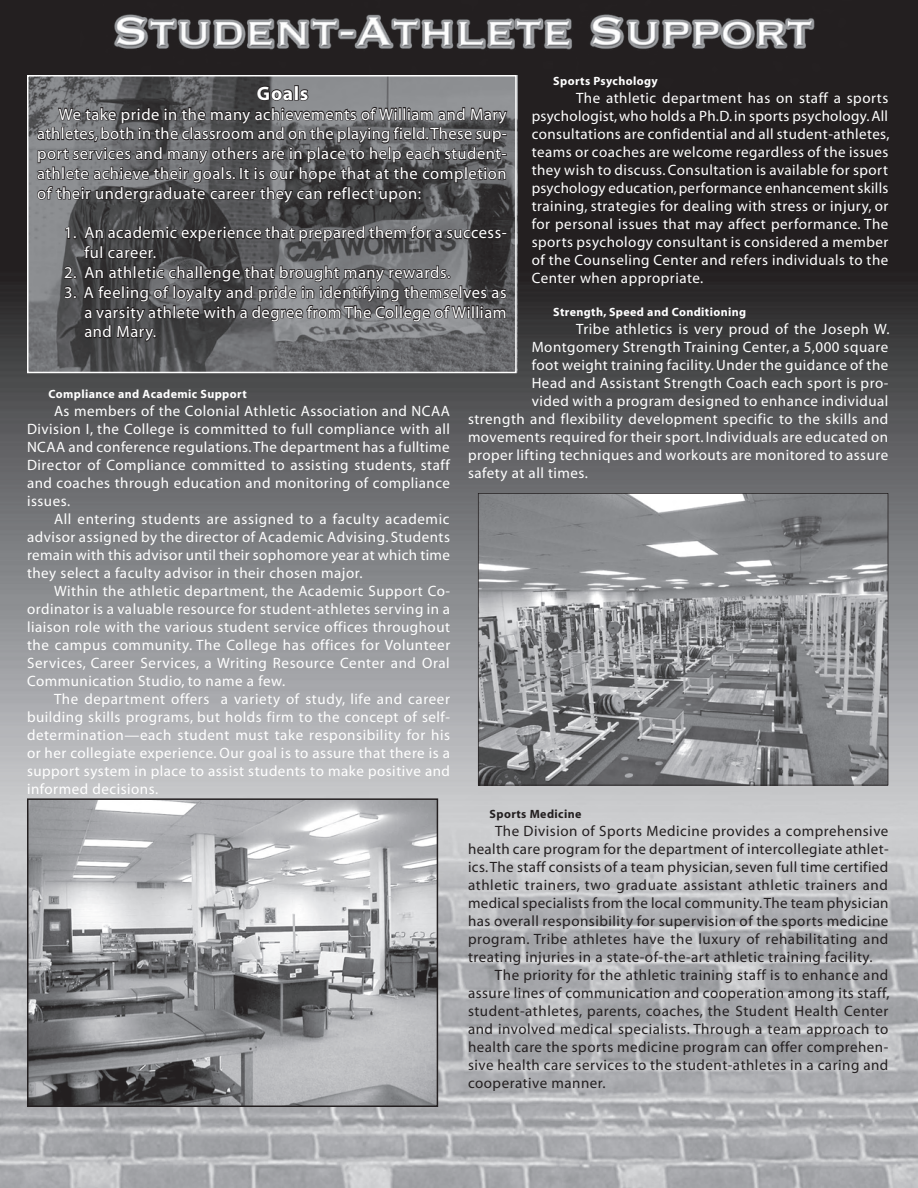
<style>
.page{position:relative;width:918px;height:1188px;background:#fff}
.page>*{position:absolute;margin:0;border:0;box-sizing:border-box;transform-origin:0 0}
.t1{font:700 19.5px "Myriad";letter-spacing:.03em;color:#fff}
.t2{font:16.5px/19.8px "Myriad";letter-spacing:.035em;color:#fff;text-align:justify}
.t3{font:15px/18px "Myriad";letter-spacing:.035em;color:#fff;text-align:justify}
.t4{font:15px/18px "Myriad";letter-spacing:.035em;color:#231f20;text-align:justify}
.t5{font:700 12px "Myriad";letter-spacing:.03em;color:#fff}
.t6{font:700 12px "Myriad";letter-spacing:.03em;color:#231f20}
</style>
<div class="page">
<img style="left:0;top:0;width:918px;height:1188px">
<svg style="left:36px;top:373px;width:473px;height:6px;background:#4f5051"></svg>
<svg style="left:27px;top:75px;width:490px;height:298px;background:#58585a"></svg>
<svg style="left:478px;top:493px;width:410px;height:292px;background:#8d8e91"></svg>
<svg style="left:27px;top:798px;width:411px;height:309px;background:#9fa0a2"></svg>
<p class="t5" style="left:553px;top:75px;width:106px">Sports Psychology</p>
<p class="t3" style="left:532px;top:90px;width:359px;text-indent:44px">The athletic department has on staff a sports psychologist, who holds a Ph.D. in sports psychology. All consultations are confidential and all student-athletes, teams or coaches are welcome regardless of the issues they wish to discuss. Consultation is available for sport psychology education, performance enhancement skills training, strategies for dealing with stress or injury, or for personal issues that may affect performance. The sports psychology consultant is considered a member of the Counseling Center and refers individuals to the Center when appropriate.</p>
<p class="t5" style="left:553px;top:305px;width:194px">Strength, Speed and Conditioning</p>
<p class="t3" style="left:576px;top:320px;width:315px">Tribe athletics is very proud of the Joseph W.</p>
<p class="t3" style="left:532px;top:338px;width:358px">Montgomery Strength Training Center, a 5,000 square</p>
<p class="t3" style="left:532px;top:356px;width:358px">foot weight training facility. Under the guidance of the</p>
<p class="t3" style="left:532px;top:374px;width:358px">Head and Assistant Strength Coach each sport is pro-</p>
<p class="t3" style="left:532px;top:392px;width:358px">vided with a program designed to enhance individual</p>
<p class="t3" style="left:468px;top:410px;width:422px">strength and flexibility development specific to the skills and</p>
<p class="t3" style="left:468px;top:428px;width:422px">movements required for their sport. Individuals are educated on</p>
<p class="t3" style="left:468px;top:446px;width:422px">proper lifting techniques and workouts are monitored to assure</p>
<p class="t3" style="left:468px;top:464px;width:122px">safety at all times.</p>
<h1 class="t1" style="left:257px;top:83px;width:53px">Goals</h1>
<p class="t2" style="left:37px;top:105px;width:471px;text-indent:22px">We take pride in the many achievements of William and Mary athletes, both in the classroom and on the playing field. These sup&shy;port services and many others are in place to help each student&shy;athlete achieve their goals. It is our hope that at the completion of their undergraduate career they can reflect upon:</p>
<p class="t2" style="left:84px;top:224px;width:424px;text-indent:-20px">1. An academic experience that prepared them for a success&shy;ful career.</p>
<p class="t2" style="left:64px;top:263px;width:388px">2. An athletic challenge that brought many rewards.</p>
<p class="t2" style="left:84px;top:283px;width:424px;text-indent:-20px">3. A feeling of loyalty and pride in identifying themselves as a varsity athlete with a degree from The College of William and Mary.</p>
<p class="t5" style="left:49px;top:388px;width:200px">Compliance and Academic Support</p>
<p class="t3" style="left:27px;top:403px;width:425px;text-indent:27px">As members of the Colonial Athletic Association and NCAA Division I, the College is committed to full compliance with all NCAA and conference regulations. The department has a fulltime Director of Compliance committed to assisting students, staff and coaches through education and monitoring of compliance issues.</p>
<p class="t3" style="left:27px;top:511px;width:425px;text-indent:27px">All entering students are assigned to a faculty academic advisor assigned by the director of Academic Advising. Students remain with this advisor until their sophomore year at which time they select a faculty advisor in their chosen major.</p>
<p class="t3" style="left:27px;top:583px;width:425px;text-indent:27px">Within the athletic department, the Academic Support Co&shy;ordinator is a valuable resource for student-athletes serving in a liaison role with the various student service offices throughout the campus community. The College has offices for Volunteer Services, Career Services, a Writing Resource Center and Oral Communication Studio, to name a few.</p>
<p class="t3" style="left:27px;top:691px;width:425px;text-indent:27px">The department offers a variety of study, life and career building skills programs, but holds firm to the concept of self&shy;determination—each student must take responsibility for his or her collegiate experience. Our goal is to assure that there is a support system in place to assist students to make positive and informed decisions.</p>
<p class="t6" style="left:490px;top:808px;width:93px">Sports Medicine</p>
<p class="t4" style="left:468px;top:822px;width:422px;text-indent:27px">The Division of Sports Medicine provides a comprehensive health care program for the department of intercollegiate athlet&shy;ics. The staff consists of a team physician, seven full time certified athletic trainers, two graduate assistant athletic trainers and medical specialists from the local community. The team physician has overall responsibility for supervision of the sports medicine program. Tribe athletes have the luxury of rehabilitating and treating injuries in a state-of-the-art athletic training facility.</p>
<p class="t4" style="left:468px;top:966px;width:423px;text-indent:27px">The priority for the athletic training staff is to enhance and assure lines of communication and cooperation among its staff, student-athletes, parents, coaches, the Student Health Center and involved medical specialists. Through a team approach to health care the sports medicine program can offer comprehen&shy;sive health care services to the student-athletes in a caring and cooperative manner.</p>
</div>
